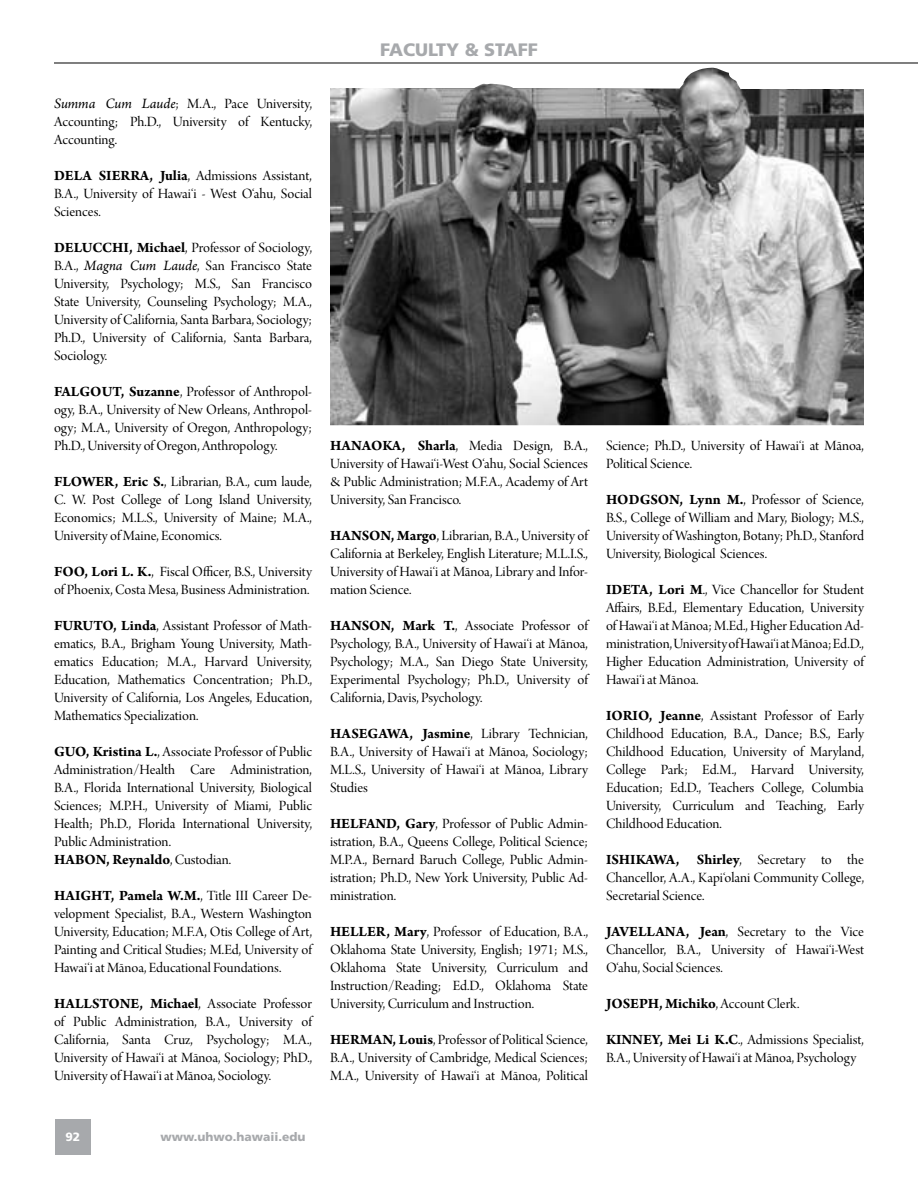
<style>
.page{position:relative;width:918px;height:1188px;background:#fff}
.page>*{position:absolute;margin:0;border:0;box-sizing:border-box;transform-origin:0 0}
.t1{font:900 18px "Frutiger LT Std";color:#a7a9ac}
.t2{font:15px/18px "Arno Pro Display";color:#000;text-align:justify}
.t3{font:700 15px "Arno Pro";color:#000}
.t4{font:900 12px "Frutiger LT Std";color:#a7a9ac}
.t5{font:900 12px "Frutiger LT Std";color:#fff}
.s1{font-family:"Arno Pro";font-style:italic}
.s2{font-family:"Arno Pro";font-weight:700}
.s3{font-family:"Arno Pro Display";font-weight:400}
</style>
<div class="page">
<div style="left:56px;top:1119px;width:36px;height:36px;background:#a7a9ac"></div>
<hr style="left:54px;top:63px;width:864px;height:1px;background:#000">
<img style="left:330px;top:68px;width:534px;height:357px">
<p class="t1" style="left:380px;top:39px;width:159px">FACULTY &amp; STAFF</p>
<p class="t2" style="left:54px;top:96px;width:260px"><span class="s1">Summa Cum Laude</span>; M.A., Pace University, Accounting; Ph.D., University of Kentucky, Accounting.</p>
<p class="t2" style="left:54px;top:168px;width:260px"><span class="s2">DELA SIERRA, Julia</span>, Admissions Assistant, B.A., University of Hawai‘i - West O‘ahu, Social Sciences.</p>
<p class="t2" style="left:54px;top:240px;width:260px"><span class="s2">DELUCCHI, Michael</span>, Professor of Sociology, B.A., <span class="s1">Magna Cum Laude</span>, San Francisco State University, Psychology; M.S., San Francisco State University, Counseling Psychology; M.A., University of California, Santa Barbara, Sociology; Ph.D., University of California, Santa Barbara, Sociology.</p>
<p class="t2" style="left:54px;top:384px;width:260px"><span class="s2">FALGOUT, Suzanne</span>, Professor of Anthropol&shy;ogy, B.A., University of New Orleans, Anthropol&shy;ogy; M.A., University of Oregon, Anthropology; Ph.D., University of Oregon, Anthropology.</p>
<p class="t2" style="left:54px;top:474px;width:259px"><span class="s2">FLOWER, Eric S.</span>, Librarian, B.A., cum laude, C. W. Post College of Long Island University, Economics; M.L.S., University of Maine; M.A., University of Maine, Economics.</p>
<p class="t2" style="left:54px;top:564px;width:260px"><span class="s2">FOO, Lori L. K.</span>, Fiscal Officer, B.S., University of Phoenix, Costa Mesa, Business Administration.</p>
<p class="t2" style="left:54px;top:618px;width:260px"><span class="s2">FURUTO, Linda</span>, Assistant Professor of Math&shy;ematics, B.A., Brigham Young University, Math&shy;ematics Education; M.A., Harvard University, Education, Mathematics Concentration; Ph.D., University of California, Los Angeles, Education, Mathematics Specialization.</p>
<p class="t2" style="left:54px;top:744px;width:260px"><span class="s2">GUO, Kristina L.</span>, Associate Professor of Public Administration/Health Care Administration, B.A., Florida International University, Biological Sciences; M.P.H., University of Miami, Public Health; Ph.D., Florida International University, Public Administration.</p>
<p class="t3" style="left:54px;top:851px;width:179px">HABON, Reynaldo<span class="s3">, Custodian.</span></p>
<p class="t2" style="left:54px;top:888px;width:260px"><span class="s2">HAIGHT, Pamela W.M.</span>, Title III Career De&shy;velopment Specialist, B.A., Western Washington University, Education; M.F.A, Otis College of Art, Painting and Critical Studies; M.Ed, University of Hawai‘i at Mānoa, Educational Foundations.</p>
<p class="t2" style="left:54px;top:996px;width:260px"><span class="s2">HALLSTONE, Michael</span>, Associate Professor of Public Administration, B.A., University of California, Santa Cruz, Psychology; M.A., University of Hawai‘i at Mānoa, Sociology; PhD., University of Hawai‘i at Mānoa, Sociology.</p>
<p class="t2" style="left:330px;top:438px;width:259px"><span class="s2">HANAOKA, Sharla</span>, Media Design, B.A., University of Hawai‘i-West O‘ahu, Social Sciences &amp; Public Administration; M.F.A., Academy of Art University, San Francisco.</p>
<p class="t2" style="left:330px;top:528px;width:259px"><span class="s2">HANSON, Margo</span>, Librarian, B.A., University of California at Berkeley, English Literature; M.L.I.S., University of Hawai‘i at Mānoa, Library and Infor&shy;mation Science.</p>
<p class="t2" style="left:330px;top:618px;width:260px"><span class="s2">HANSON, Mark T.</span>, Associate Professor of Psychology, B.A., University of Hawai‘i at Mānoa, Psychology; M.A., San Diego State University, Experimental Psychology; Ph.D., University of California, Davis, Psychology.</p>
<p class="t2" style="left:330px;top:726px;width:259px"><span class="s2">HASEGAWA, Jasmine</span>, Library Technician, B.A., University of Hawai‘i at Mānoa, Sociology; M.L.S., University of Hawai‘i at Mānoa, Library Studies</p>
<p class="t2" style="left:330px;top:816px;width:260px"><span class="s2">HELFAND, Gary</span>, Professor of Public Admin&shy;istration, B.A., Queens College, Political Science; M.P.A., Bernard Baruch College, Public Admin&shy;istration; Ph.D., New York University, Public Ad&shy;ministration.</p>
<p class="t2" style="left:330px;top:924px;width:260px"><span class="s2">HELLER, Mary</span>, Professor of Education, B.A., Oklahoma State University, English; 1971; M.S., Oklahoma State University, Curriculum and Instruction/Reading; Ed.D., Oklahoma State University, Curriculum and Instruction.</p>
<p class="t2" style="left:330px;top:1032px;width:260px"><span class="s2">HERMAN, Louis</span>, Professor of Political Science, B.A., University of Cambridge, Medical Sciences; M.A., University of Hawai‘i at Mānoa, Political</p>
<p class="t2" style="left:606px;top:438px;width:259px">Science; Ph.D., University of Hawai‘i at Mānoa,<br>Political Science.</p>
<p class="t2" style="left:606px;top:492px;width:260px"><span class="s2">HODGSON, Lynn M.</span>, Professor of Science, B.S., College of William and Mary, Biology; M.S., University of Washington, Botany; Ph.D., Stanford University, Biological Sciences.</p>
<p class="t2" style="left:606px;top:582px;width:260px"><span class="s2">IDETA, Lori M</span>., Vice Chancellor for Student Affairs, B.Ed., Elementary Education, University of Hawai‘i at Mānoa; M.Ed., Higher Education Ad&shy;ministration, University of Hawai‘i at Mānoa; Ed.D., Higher Education Administration, University of Hawai‘i at Mānoa.</p>
<p class="t2" style="left:606px;top:708px;width:260px"><span class="s2">IORIO, Jeanne</span>, Assistant Professor of Early Childhood Education, B.A., Dance; B.S., Early Childhood Education, University of Maryland, College Park; Ed.M., Harvard University, Education; Ed.D., Teachers College, Columbia University, Curriculum and Teaching, Early Childhood Education.</p>
<p class="t3" style="left:606px;top:851px;width:259px">ISHIKAWA, Shirley<span class="s3">, Secretary to the</span></p>
<p class="t2" style="left:606px;top:870px;width:260px">Chancellor, A.A., Kapi‘olani Community College,<br>Secretarial Science.</p>
<p class="t2" style="left:606px;top:924px;width:260px"><span class="s2">JAVELLANA, Jean</span>, Secretary to the Vice Chancellor, B.A., University of Hawai‘i-West O‘ahu, Social Sciences.</p>
<p class="t3" style="left:606px;top:995px;width:195px">JOSEPH, Michiko<span class="s3">, Account Clerk.</span></p>
<p class="t2" style="left:606px;top:1032px;width:260px"><span class="s2">KINNEY, Mei Li K.C</span>., Admissions Specialist,<br>B.A., University of Hawai‘i at Mānoa, Psychology</p>
<p class="t5" style="left:65px;top:1130px;width:16px">92</p>
<p class="t4" style="left:160px;top:1130px;width:147px">www.uhwo.hawaii.edu</p>
</div>
